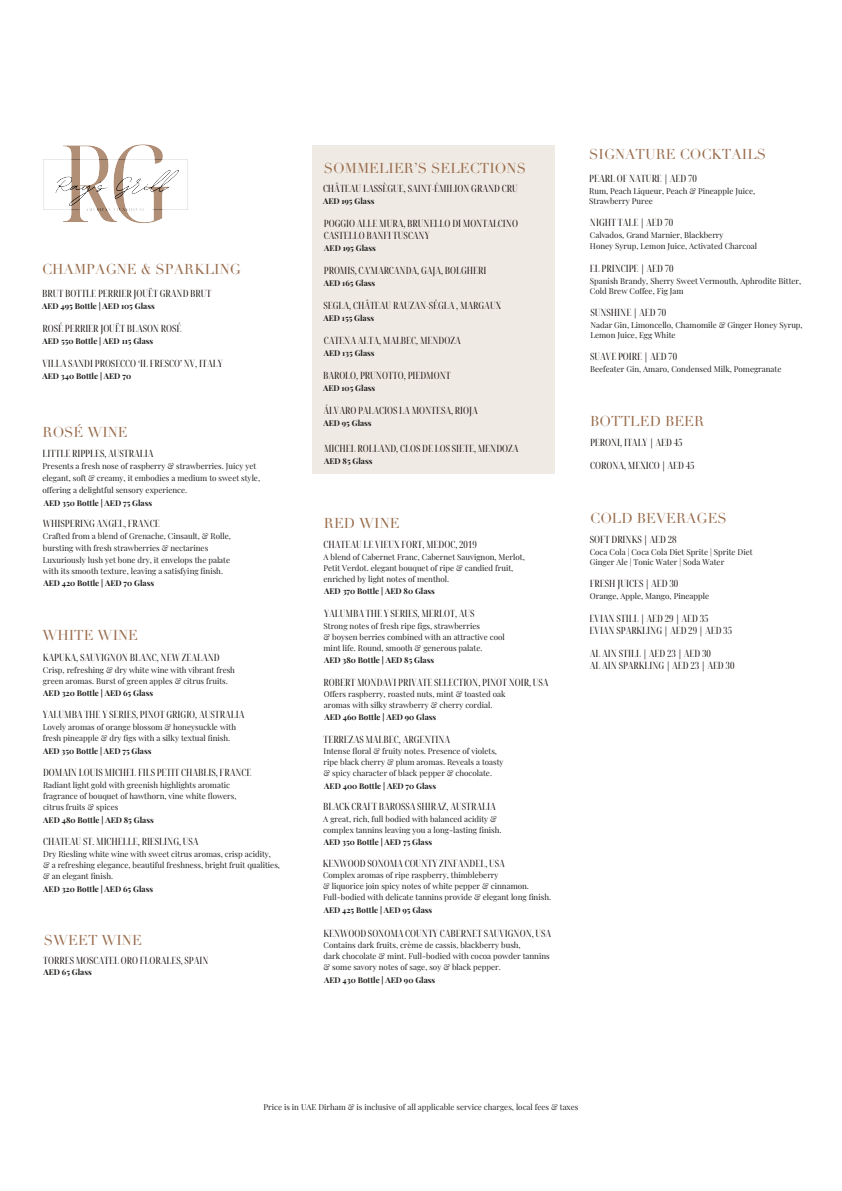
<style>
.page{position:relative;width:842px;height:1191px;background:#fff}
.page>*{position:absolute;margin:0;border:0;box-sizing:border-box;transform-origin:0 0}
.t1{font:14px "Didot";color:#986b4b}
.t2{font:10px/12px "Noto Serif Display";color:#1d1512}
.t3{font:8px/11px "Playfair Display";color:#1b1b19}
.t4{font:700 8px "Playfair Display";color:#1b1b19}
.t5{font:8px "Playfair Display";color:#231f20}
</style>
<div class="page">
<div style="left:313px;top:145px;width:242px;height:329px;background:#efeae3"></div>
<img style="left:44px;top:144px;width:144px;height:79px">
<h1 class="t1" style="left:42px;top:261px;width:200px">CHAMPAGNE &amp; SPARKLING</h1>
<p class="t2" style="left:42px;top:288px;width:171px">BRUT BOTTLE PERRIER JOUËT GRAND BRUT</p>
<p class="t4" style="left:42px;top:300px;width:114px">AED 495 Bottle | AED 105 Glass</p>
<p class="t2" style="left:43px;top:323px;width:140px">ROSÉ PERRIER JOUËT BLASON ROSÉ</p>
<p class="t4" style="left:43px;top:335px;width:112px">AED 550 Bottle | AED 115 Glass</p>
<p class="t2" style="left:42px;top:358px;width:182px">VILLA SANDI PROSECCO ‘IL FRESCO’ NV, ITALY</p>
<p class="t4" style="left:42px;top:370px;width:90px">AED 340 Bottle | AED 70</p>
<h1 class="t1" style="left:43px;top:423px;width:87px">ROSÉ WINE</h1>
<p class="t2" style="left:43px;top:447px;width:112px">LITTLE RIPPLES, AUSTRALIA</p>
<p class="t3" style="left:43px;top:459px;width:219px;line-height:12px">Presents a fresh nose of raspberry &amp; strawberries. Juicy yet elegant, soft &amp; creamy, it embodies a medium to sweet style,</p>
<p class="t3" style="left:42px;top:483px;width:146px">offering a delightful sensory experience.</p>
<p class="t2" style="left:43px;top:517px;width:118px">WHISPERING ANGEL, FRANCE</p>
<p class="t3" style="left:43px;top:529px;width:189px;line-height:12px">Crafted from a blend of Grenache, Cinsault, &amp; Rolle, bursting with fresh strawberries &amp; nectarines<br>Luxuriously lush yet bone dry, it envelops the palate</p>
<p class="t3" style="left:43px;top:565px;width:182px">with its smooth texture, leaving a satisfying finish.</p>
<p class="t4" style="left:44px;top:496px;width:110px">AED 350 Bottle | AED 75 Glass</p>
<p class="t4" style="left:43px;top:577px;width:112px">AED 420 Bottle | AED 70 Glass</p>
<h1 class="t1" style="left:42px;top:627px;width:97px">WHITE WINE</h1>
<p class="t2" style="left:43px;top:651px;width:178px">KAPUKA, SAUVIGNON BLANC, NEW ZEALAND</p>
<p class="t3" style="left:43px;top:663px;width:193px">Crisp, refreshing &amp; dry white wine with vibrant fresh green aromas. Burst of green apples &amp; citrus fruits.</p>
<p class="t2" style="left:43px;top:709px;width:203px">YALUMBA THE Y SERIES, PINOT GRIGIO, AUSTRALIA</p>
<p class="t3" style="left:43px;top:721px;width:195px">Lovely aromas of orange blossom &amp; honeysuckle with fresh pineapple &amp; dry figs with a silky textual finish.</p>
<p class="t2" style="left:43px;top:766px;width:210px">DOMAIN LOUIS MICHEL FILS PETIT CHABLIS, FRANCE</p>
<p class="t3" style="left:43px;top:778px;width:195px">Radiant light gold with greenish highlights aromatic fragrance of bouquet of hawthorn, vine white flowers, citrus fruits &amp; spices</p>
<p class="t4" style="left:43px;top:687px;width:111px">AED 320 Bottle | AED 65 Glass</p>
<p class="t4" style="left:43px;top:745px;width:110px">AED 350 Bottle | AED 75 Glass</p>
<p class="t4" style="left:43px;top:813px;width:112px">AED 480 Bottle | AED 85 Glass</p>
<p class="t2" style="left:43px;top:835px;width:157px">CHATEAU ST. MICHELLE, RIESLING, USA</p>
<p class="t3" style="left:43px;top:847px;width:238px">Dry Riesling white wine with sweet citrus aromas, crisp acidity,<br>&amp; a refreshing elegance, beautiful freshness, bright fruit qualities, &amp; an elegant finish.</p>
<p class="t4" style="left:43px;top:882px;width:111px">AED 320 Bottle | AED 65 Glass</p>
<h1 class="t1" style="left:44px;top:932px;width:99px">SWEET WINE</h1>
<p class="t2" style="left:43px;top:954px;width:167px">TORRES MOSCATEL ORO FLORALES, SPAIN</p>
<p class="t4" style="left:43px;top:966px;width:50px">AED 65 Glass</p>
<h1 class="t1" style="left:324px;top:159px;width:204px">SOMMELIER’S SELECTIONS</h1>
<p class="t2" style="left:323px;top:183px;width:196px">CHÂTEAU LASSÈGUE, SAINT-ÉMILION GRAND CRU</p>
<p class="t4" style="left:323px;top:195px;width:53px">AED 195 Glass</p>
<p class="t2" style="left:324px;top:217px;width:196px">POGGIO ALLE MURA, BRUNELLO DI MONTALCINO<br>CASTELLO BANFI TUSCANY</p>
<p class="t4" style="left:324px;top:242px;width:53px">AED 195 Glass</p>
<p class="t2" style="left:324px;top:265px;width:164px">PROMIS, CA'MARCANDA, GAJA, BOLGHERI</p>
<p class="t4" style="left:324px;top:277px;width:53px">AED 165 Glass</p>
<p class="t2" style="left:323px;top:299px;width:179px">SEGLA, CHÂTEAU RAUZAN-SÉGLA , MARGAUX</p>
<p class="t4" style="left:323px;top:311px;width:52px">AED 155 Glass</p>
<p class="t2" style="left:324px;top:334px;width:139px">CATENA ALTA, MALBEC, MENDOZA</p>
<p class="t4" style="left:324px;top:346px;width:52px">AED 135 Glass</p>
<p class="t2" style="left:323px;top:370px;width:129px">BAROLO, PRUNOTTO, PIEDMONT</p>
<p class="t4" style="left:323px;top:382px;width:54px">AED 105 Glass</p>
<p class="t2" style="left:323px;top:405px;width:156px">ÁLVARO PALACIOS LA MONTESA, RIOJA</p>
<p class="t4" style="left:323px;top:417px;width:50px">AED 95 Glass</p>
<p class="t2" style="left:324px;top:442px;width:196px">MICHEL ROLLAND, CLOS DE LOS SIETE, MENDOZA</p>
<p class="t4" style="left:324px;top:454px;width:50px">AED 85 Glass</p>
<h1 class="t1" style="left:324px;top:515px;width:77px">RED WINE</h1>
<p class="t2" style="left:323px;top:539px;width:155px">CHATEAU LE VIEUX FORT, MEDOC, 2019</p>
<p class="t3" style="left:323px;top:551px;width:203px">A blend of Cabernet Franc, Cabernet Sauvignon, Merlot,<br>Petit Verdot. elegant bouquet of ripe &amp; candied fruit, enriched by light notes of menthol.</p>
<p class="t4" style="left:324px;top:585px;width:112px">AED 370 Bottle | AED 80 Glass</p>
<p class="t2" style="left:324px;top:608px;width:152px">YALUMBA THE Y SERIES, MERLOT, AUS</p>
<p class="t3" style="left:324px;top:619px;width:183px">Strong notes of fresh ripe figs, strawberries<br>&amp; boysen berries combined with an attractive cool mint life. Round, smooth &amp; generous palate.</p>
<p class="t4" style="left:324px;top:654px;width:112px">AED 380 Bottle | AED 85 Glass</p>
<p class="t2" style="left:324px;top:676px;width:227px">ROBERT MONDAVI PRIVATE SELECTION, PINOT NOIR, USA</p>
<p class="t3" style="left:324px;top:688px;width:183px">Offers raspberry, roasted nuts, mint &amp; toasted oak aromas with silky strawberry &amp; cherry cordial.</p>
<p class="t4" style="left:324px;top:711px;width:113px">AED 460 Bottle | AED 90 Glass</p>
<p class="t2" style="left:323px;top:733px;width:128px">TERREZAS MALBEC, ARGENTINA</p>
<p class="t3" style="left:324px;top:745px;width:182px">Intense floral &amp; fruity notes. Presence of violets, ripe black cherry &amp; plum aromas. Reveals a toasty &amp; spicy character of black pepper &amp; chocolate.</p>
<p class="t4" style="left:324px;top:779px;width:113px">AED 400 Bottle | AED 70 Glass</p>
<p class="t2" style="left:323px;top:801px;width:174px">BLACK CRAFT BAROSSA SHIRAZ, AUSTRALIA</p>
<p class="t3" style="left:323px;top:812px;width:180px">A great, rich, full bodied with balanced acidity &amp; complex tannins leaving you a long-lasting finish.</p>
<p class="t4" style="left:324px;top:835px;width:110px">AED 350 Bottle | AED 75 Glass</p>
<p class="t2" style="left:323px;top:857px;width:184px">KENWOOD SONOMA COUNTY ZINFANDEL, USA</p>
<p class="t3" style="left:323px;top:869px;width:229px">Complex aromas of ripe raspberry, thimbleberry<br>&amp; liquorice join spicy notes of white pepper &amp; cinnamon.<br>Full-bodied with delicate tannins provide &amp; elegant long finish.</p>
<p class="t4" style="left:324px;top:903px;width:110px">AED 425 Bottle | AED 95 Glass</p>
<p class="t2" style="left:323px;top:927px;width:229px">KENWOOD SONOMA COUNTY CABERNET SAUVIGNON, USA</p>
<p class="t3" style="left:324px;top:939px;width:228px">Contains dark fruits, crème de cassis, blackberry bush,<br>dark chocolate &amp; mint. Full-bodied with cocoa powder tannins &amp; some savory notes of sage, soy &amp; black pepper.</p>
<p class="t4" style="left:324px;top:973px;width:113px">AED 430 Bottle | AED 90 Glass</p>
<h1 class="t1" style="left:589px;top:146px;width:179px">SIGNATURE COCKTAILS</h1>
<p class="t2" style="left:589px;top:173px;width:109px">PEARL OF NATURE | AED 70</p>
<p class="t3" style="left:589px;top:186px;width:167px;line-height:9.6px">Rum, Peach Liqueur, Peach &amp; Pineapple Juice,<br>Strawberry Puree</p>
<p class="t2" style="left:590px;top:217px;width:85px">NIGHT TALE | AED 70</p>
<p class="t3" style="left:590px;top:229px;width:169px">Calvados, Grand Marnier, Blackberry<br>Honey Syrup, Lemon Juice, Activated Charcoal</p>
<p class="t2" style="left:590px;top:263px;width:85px">EL PRINCIPE | AED 70</p>
<p class="t3" style="left:590px;top:276px;width:213px;line-height:9.6px">Spanish Brandy, Sherry Sweet Vermouth, Aphrodite Bitter,<br>Cold Brew Coffee, Fig Jam</p>
<p class="t2" style="left:590px;top:307px;width:77px">SUNSHINE | AED 70</p>
<p class="t3" style="left:590px;top:320px;width:214px;line-height:9.6px">Nadar Gin, Limoncello, Chamomile &amp; Ginger Honey Syrup,<br>Lemon Juice, Egg White</p>
<p class="t2" style="left:590px;top:351px;width:88px">SUAVE POIRE | AED 70</p>
<p class="t3" style="left:590px;top:363px;width:193px">Beefeater Gin, Amaro, Condensed Milk, Pomegranate</p>
<h1 class="t1" style="left:590px;top:413px;width:116px">BOTTLED BEER</h1>
<p class="t2" style="left:590px;top:437px;width:94px">PERONI, ITALY | AED 45</p>
<p class="t2" style="left:590px;top:460px;width:106px">CORONA, MEXICO | AED 45</p>
<h1 class="t1" style="left:590px;top:510px;width:138px">COLD BEVERAGES</h1>
<p class="t2" style="left:590px;top:534px;width:88px">SOFT DRINKS | AED 28</p>
<p class="t3" style="left:590px;top:547px;width:164px;line-height:9.6px">Coca Cola | Coca Cola Diet Sprite | Sprite Diet<br>Ginger Ale | Tonic Water | Soda Water</p>
<p class="t2" style="left:590px;top:578px;width:90px">FRESH JUICES | AED 30</p>
<p class="t3" style="left:590px;top:590px;width:121px">Orange, Apple, Mango, Pineapple</p>
<p class="t2" style="left:590px;top:613px;width:144px">EVIAN STILL | AED 29 | AED 35<br>EVIAN SPARKLING | AED 29 | AED 35</p>
<p class="t2" style="left:590px;top:647px;width:146px">AL AIN STILL | AED 23 | AED 30<br>AL AIN SPARKLING | AED 23 | AED 30</p>
<p class="t5" style="left:264px;top:1100px;width:316px">Price is in UAE Dirham &amp; is inclusive of all applicable service charges, local fees &amp; taxes</p>
</div>
